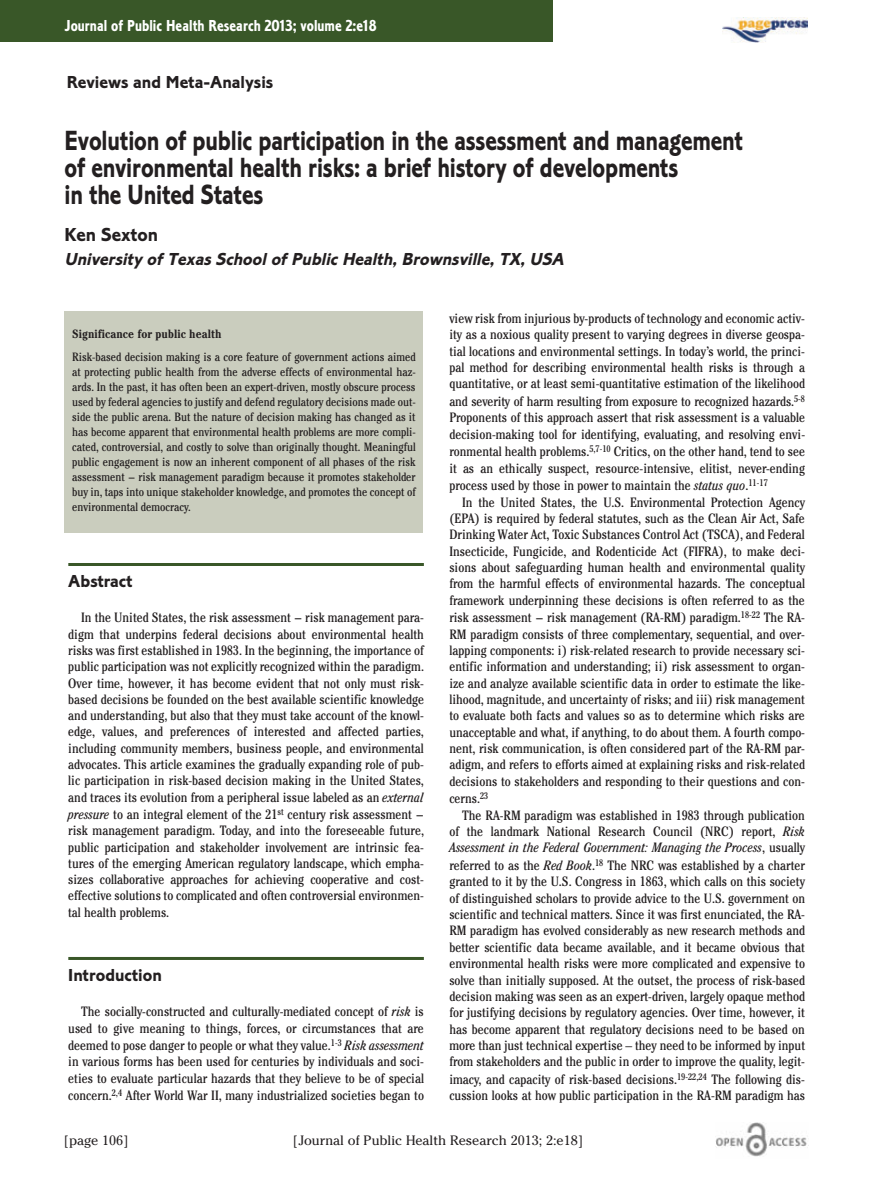
<style>
.page{position:relative;width:893px;height:1191px;background:#fff}
.page>*{position:absolute;margin:0;border:0;box-sizing:border-box;transform-origin:0 0}
.t1{font:28.8px/27px "Corinthian Bold Plain";letter-spacing:-.005em;color:#231f20;scale:.83 1}
.t2{font:19.5px "Corinthian Bold Plain";color:#231f20}
.t3{font:italic 18px "Corinthian Bold Plain";color:#231f20}
.t4{font:18px "Corinthian Bold Plain";color:#231f20}
.t5{font:16.5px "Corinthian Bold Condensed Plain";color:#fff}
.t6{font:condensed 13.5px/16.5px "Cheltenham";color:#231f20;text-align:justify}
.t7{font:13.5px "Cheltenham";color:#231f20}
.t8{font:condensed 12px/15px "Cheltenham";color:#231f20;text-align:justify}
.t9{font:700 condensed 12px "Cheltenham";color:#231f20}
.s1{font-style:italic}
</style>
<div class="page">
<div style="left:0;top:0;width:552px;height:41px;background:#395728"></div>
<img style="left:723px;top:17px;width:84px;height:26px">
<img style="left:716px;top:1123px;width:91px;height:34px">
<hr style="left:68px;top:563px;width:356px;height:3px;background:#395728">
<hr style="left:68px;top:957px;width:356px;height:3px;background:#395728">
<div style="left:65px;top:311px;width:358px;height:222px;background:#cacdbe"></div>
<p class="t5" style="left:65px;top:20px;width:314px">Journal of Public Health Research 2013; volume 2:e18</p>
<h3 class="t4" style="left:67px;top:76px;width:208px">Reviews and Meta-Analysis</h3>
<h1 class="t1" style="left:65px;top:130px;width:819px">Evolution of public participation in the assessment and management of environmental health risks: a brief history of developments<br>in the United States</h1>
<h2 class="t2" style="left:65px;top:228px;width:95px">Ken Sexton</h2>
<h3 class="t3" style="left:65px;top:252px;width:501px">University of Texas School of Public Health, Brownsville, TX, USA</h3>
<p class="t9" style="left:72px;top:329px;width:151px">Significance for public health</p>
<p class="t8" style="left:72px;top:351px;width:345px">Risk-based decision making is a core feature of government actions aimed at protecting public health from the adverse effects of environmental haz&shy;ards. In the past, it has often been an expert-driven, mostly obscure process used by federal agencies to justify and defend regulatory decisions made out&shy;side the public arena. But the nature of decision making has changed as it has become apparent that environmental health problems are more compli&shy;cated, controversial, and costly to solve than originally thought. Meaningful public engagement is now an inherent component of all phases of the risk assessment − risk management paradigm because it promotes stakeholder buy in, taps into unique stakeholder knowledge, and promotes the concept of environmental democracy.</p>
<h3 class="t4" style="left:68px;top:575px;width:66px">Abstract</h3>
<p class="t6" style="left:68px;top:611px;width:357px;text-indent:13px">In the United States, the risk assessment − risk management para&shy;digm that underpins federal decisions about environmental health risks was first established in 1983. In the beginning, the importance of public participation was not explicitly recognized within the paradigm.<br>Over time, however, it has become evident that not only must risk&shy;based decisions be founded on the best available scientific knowledge and understanding, but also that they must take account of the knowl&shy;edge, values, and preferences of interested and affected parties, including community members, business people, and environmental advocates. This article examines the gradually expanding role of pub&shy;lic participation in risk-based decision making in the United States, and traces its evolution from a peripheral issue labeled as an <span class="s1">external pressure</span> to an integral element of the 21<sup>st</sup> century risk assessment − risk management paradigm. Today, and into the foreseeable future, public participation and stakeholder involvement are intrinsic fea&shy;tures of the emerging American regulatory landscape, which empha&shy;sizes collaborative approaches for achieving cooperative and cost&shy;effective solutions to complicated and often controversial environmen&shy;tal health problems.</p>
<h3 class="t4" style="left:68px;top:969px;width:95px">Introduction</h3>
<p class="t6" style="left:68px;top:1004px;width:357px;text-indent:13px">The socially-constructed and culturally-mediated concept of <span class="s1">risk</span> is used to give meaning to things, forces, or circumstances that are deemed to pose danger to people or what they value.<sup>1-3</sup> <span class="s1">Risk assessment </span>in various forms has been used for centuries by individuals and soci&shy;eties to evaluate particular hazards that they believe to be of special concern.<sup>2,4</sup> After World War II, many industrialized societies began to</p>
<p class="t6" style="left:449px;top:311px;width:357px">view risk from injurious by-products of technology and economic activ&shy;ity as a noxious quality present to varying degrees in diverse geospa&shy;tial locations and environmental settings. In today’s world, the princi&shy;pal method for describing environmental health risks is through a quantitative, or at least semi-quantitative estimation of the likelihood and severity of harm resulting from exposure to recognized hazards.<sup>5-8<br></sup>Proponents of this approach assert that risk assessment is a valuable decision-making tool for identifying, evaluating, and resolving envi&shy;ronmental health problems.<sup>5,7-10</sup> Critics, on the other hand, tend to see it as an ethically suspect, resource-intensive, elitist, never-ending process used by those in power to maintain the <span class="s1">status quo</span>.<sup>11-17</sup></p>
<p class="t6" style="left:449px;top:495px;width:357px;text-indent:13px">In the United States, the U.S. Environmental Protection Agency (EPA) is required by federal statutes, such as the Clean Air Act, Safe Drinking Water Act, Toxic Substances Control Act (TSCA), and Federal Insecticide, Fungicide, and Rodenticide Act (FIFRA), to make deci&shy;sions about safeguarding human health and environmental quality from the harmful effects of environmental hazards. The conceptual framework underpinning these decisions is often referred to as the risk assessment − risk management (RA-RM) paradigm.<sup>18-22</sup> The RA-RM paradigm consists of three complementary, sequential, and over&shy;lapping components: i) risk-related research to provide necessary sci&shy;entific information and understanding; ii) risk assessment to organ&shy;ize and analyze available scientific data in order to estimate the like&shy;lihood, magnitude, and uncertainty of risks; and iii) risk management to evaluate both facts and values so as to determine which risks are unacceptable and what, if anything, to do about them. A fourth compo&shy;nent, risk communication, is often considered part of the RA-RM par&shy;adigm, and refers to efforts aimed at explaining risks and risk-related decisions to stakeholders and responding to their questions and con&shy;cerns.<sup>23</sup></p>
<p class="t6" style="left:449px;top:808px;width:357px;text-indent:13px">The RA-RM paradigm was established in 1983 through publication of the landmark National Research Council (NRC) report, <span class="s1">Risk Assessment in the Federal Government: Managing the Process</span>, usually referred to as the <span class="s1">Red Book</span>.<sup>18</sup> The NRC was established by a charter granted to it by the U.S. Congress in 1863, which calls on this society of distinguished scholars to provide advice to the U.S. government on scientific and technical matters. Since it was first enunciated, the RA-RM paradigm has evolved considerably as new research methods and better scientific data became available, and it became obvious that environmental health risks were more complicated and expensive to solve than initially supposed. At the outset, the process of risk-based decision making was seen as an expert-driven, largely opaque method for justifying decisions by regulatory agencies. Over time, however, it has become apparent that regulatory decisions need to be based on more than just technical expertise – they need to be informed by input from stakeholders and the public in order to improve the quality, legit&shy;imacy, and capacity of risk-based decisions.<sup>19-22,24</sup> The following dis&shy;cussion looks at how public participation in the RA-RM paradigm has</p>
<p class="t7" style="left:64px;top:1132px;width:66px">[page 106]</p>
<p class="t7" style="left:293px;top:1132px;width:292px">[Journal of Public Health Research 2013; 2:e18]</p>
</div>
